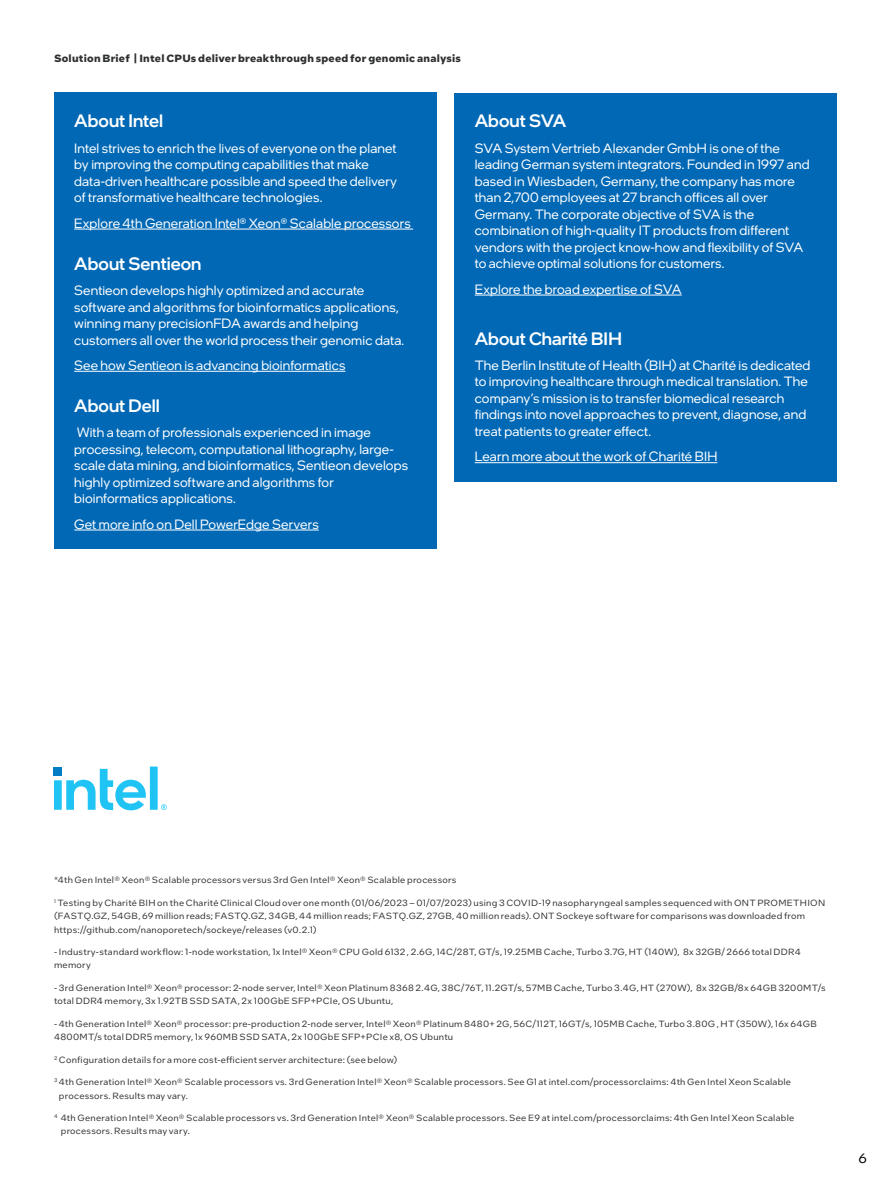
<style>
.page{position:relative;width:891px;height:1188px;background:#fff}
.page>*{position:absolute;margin:0;border:0;box-sizing:border-box;transform-origin:0 0}
.MainCopy___Caption{font:500 18px "Intel One Display";letter-spacing:.005em;color:#fff}
.MainCopy___Caption-2{font:13.5px/16.5px "Intel One Display";letter-spacing:.01em;color:#fff}
.t1{font:13.5px "Intel One Text";color:#000}
.Document_Header{font:700 10.5px "Intel One Text";letter-spacing:.02em;color:#2e2f2f}
.MainCopy___Caption-3{font:9px/13.5px "Intel One Text";letter-spacing:.025em;color:#2e2f2f}
</style>
<div class="page">
<svg style="left:54px;top:767px;width:113px;height:43px"></svg>
<div style="left:54px;top:93px;width:382px;height:456px;background:#0068b5"></div>
<hr style="left:74px;top:229px;width:339px;height:1px;background:#fff">
<hr style="left:74px;top:371px;width:271px;height:1px;background:#fff">
<hr style="left:74px;top:530px;width:245px;height:1px;background:#fff">
<div style="left:454px;top:93px;width:383px;height:389px;background:#0068b5"></div>
<hr style="left:475px;top:295px;width:207px;height:1px;background:#fff">
<hr style="left:475px;top:462px;width:242px;height:1px;background:#fff">
<p class="Document_Header" style="left:54px;top:51px;width:409px">Solution Brief | Intel CPUs deliver breakthrough speed for genomic analysis</p>
<p class="MainCopy___Caption" style="left:74px;top:110px;width:90px">About Intel</p>
<p class="MainCopy___Caption-2" style="left:74px;top:140px;width:324px">Intel strives to enrich the lives of everyone on the planet by improving the computing capabilities that make data-driven healthcare possible and speed the delivery of transformative healthcare technologies.</p>
<p class="MainCopy___Caption-2" style="left:74px;top:215px;width:338px">Explore 4th Generation Intel® Xeon® Scalable processors</p>
<p class="MainCopy___Caption" style="left:74px;top:252px;width:129px">About Sentieon</p>
<p class="MainCopy___Caption-2" style="left:74px;top:282px;width:332px">Sentieon develops highly optimized and accurate software and algorithms for bioinformatics applications, winning many precisionFDA awards and helping customers all over the world process their genomic data.</p>
<p class="MainCopy___Caption-2" style="left:74px;top:357px;width:273px">See how Sentieon is advancing bioinformatics</p>
<p class="MainCopy___Caption" style="left:74px;top:394px;width:87px">About Dell</p>
<p class="MainCopy___Caption-2" style="left:74px;top:424px;width:335px">With a team of professionals experienced in image processing, telecom, computational lithography, large&shy;scale data mining, and bioinformatics, Sentieon develops highly optimized software and algorithms for bioinformatics applications.</p>
<p class="MainCopy___Caption-2" style="left:74px;top:516px;width:246px">Get more info on Dell PowerEdge Servers</p>
<p class="MainCopy___Caption" style="left:475px;top:110px;width:93px">About SVA</p>
<p class="MainCopy___Caption-2" style="left:475px;top:140px;width:336px">SVA System Vertrieb Alexander GmbH is one of the leading German system integrators. Founded in 1997 and based in Wiesbaden, Germany, the company has more than 2,700 employees at 27 branch offices all over Germany. The corporate objective of SVA is the combination of high-quality IT products from different vendors with the project know-how and flexibility of SVA to achieve optimal solutions for customers.</p>
<p class="MainCopy___Caption-2" style="left:475px;top:281px;width:208px">Explore the broad expertise of SVA</p>
<p class="MainCopy___Caption" style="left:475px;top:327px;width:149px">About Charité BIH</p>
<p class="MainCopy___Caption-2" style="left:475px;top:357px;width:337px">The Berlin Institute of Health (BIH) at Charité is dedicated to improving healthcare through medical translation. The company’s mission is to transfer biomedical research findings into novel approaches to prevent, diagnose, and treat patients to greater effect.</p>
<p class="MainCopy___Caption-2" style="left:475px;top:448px;width:244px">Learn more about the work of Charité BIH</p>
<p class="MainCopy___Caption-3" style="left:54px;top:873px;width:404px">*4th Gen Intel® Xeon® Scalable processors versus 3rd Gen Intel® Xeon® Scalable processors</p>
<p class="MainCopy___Caption-3" style="left:54px;top:895px;width:773px"><sup>1</sup> Testing by Charité BIH on the Charité Clinical Cloud over one month (01/06/2023 – 01/07/2023) using 3 COVID-19 nasopharyngeal samples sequenced with ONT PROMETHION (FASTQ.GZ, 54GB, 69 million reads; FASTQ.GZ, 34GB, 44 million reads; FASTQ.GZ, 27GB, 40 million reads). ONT Sockeye software for comparisons was downloaded from https://github.com/nanoporetech/sockeye/releases (v0.2.1)</p>
<p class="MainCopy___Caption-3" style="left:54px;top:945px;width:748px">- Industry-standard workflow: 1-node workstation, 1x Intel® Xeon® CPU Gold 6132 , 2.6G, 14C/28T, GT/s, 19.25MB Cache, Turbo 3.7G, HT (140W), 8x 32GB/ 2666 total DDR4 memory</p>
<p class="MainCopy___Caption-3" style="left:54px;top:981px;width:773px">- 3rd Generation Intel® Xeon® processor: 2-node server, Intel® Xeon Platinum 8368 2.4G, 38C/76T, 11.2GT/s, 57MB Cache, Turbo 3.4G, HT (270W), 8x 32GB/8x 64GB 3200MT/s total DDR4 memory, 3x 1.92TB SSD SATA, 2x 100GbE SFP+PCIe, OS Ubuntu,</p>
<p class="MainCopy___Caption-3" style="left:54px;top:1017px;width:764px">- 4th Generation Intel® Xeon® processor: pre-production 2-node server, Intel® Xeon® Platinum 8480+ 2G, 56C/112T, 16GT/s, 105MB Cache, Turbo 3.80G , HT (350W), 16x 64GB<br>4800MT/s total DDR5 memory, 1x 960MB SSD SATA, 2x 100GbE SFP+PCIe x8, OS Ubuntu</p>
<p class="MainCopy___Caption-3" style="left:54px;top:1052px;width:345px"><sup>2</sup> Configuration details for a more cost-efficient server architecture: (see below)</p>
<p class="MainCopy___Caption-3" style="left:59px;top:1075px;width:734px;text-indent:-5px"><sup>3</sup> 4th Generation Intel® Xeon® Scalable processors vs. 3rd Generation Intel® Xeon® Scalable processors. See G1 at intel.com/processorclaims: 4th Gen Intel Xeon Scalable processors. Results may vary.</p>
<p class="MainCopy___Caption-3" style="left:61px;top:1111px;width:735px;text-indent:-7px"><sup>4</sup> 4th Generation Intel® Xeon® Scalable processors vs. 3rd Generation Intel® Xeon® Scalable processors. See E9 at intel.com/processorclaims: 4th Gen Intel Xeon Scalable processors. Results may vary.</p>
<h2 class="t1" style="left:858px;top:1150px;width:10px">6</h2>
</div>
